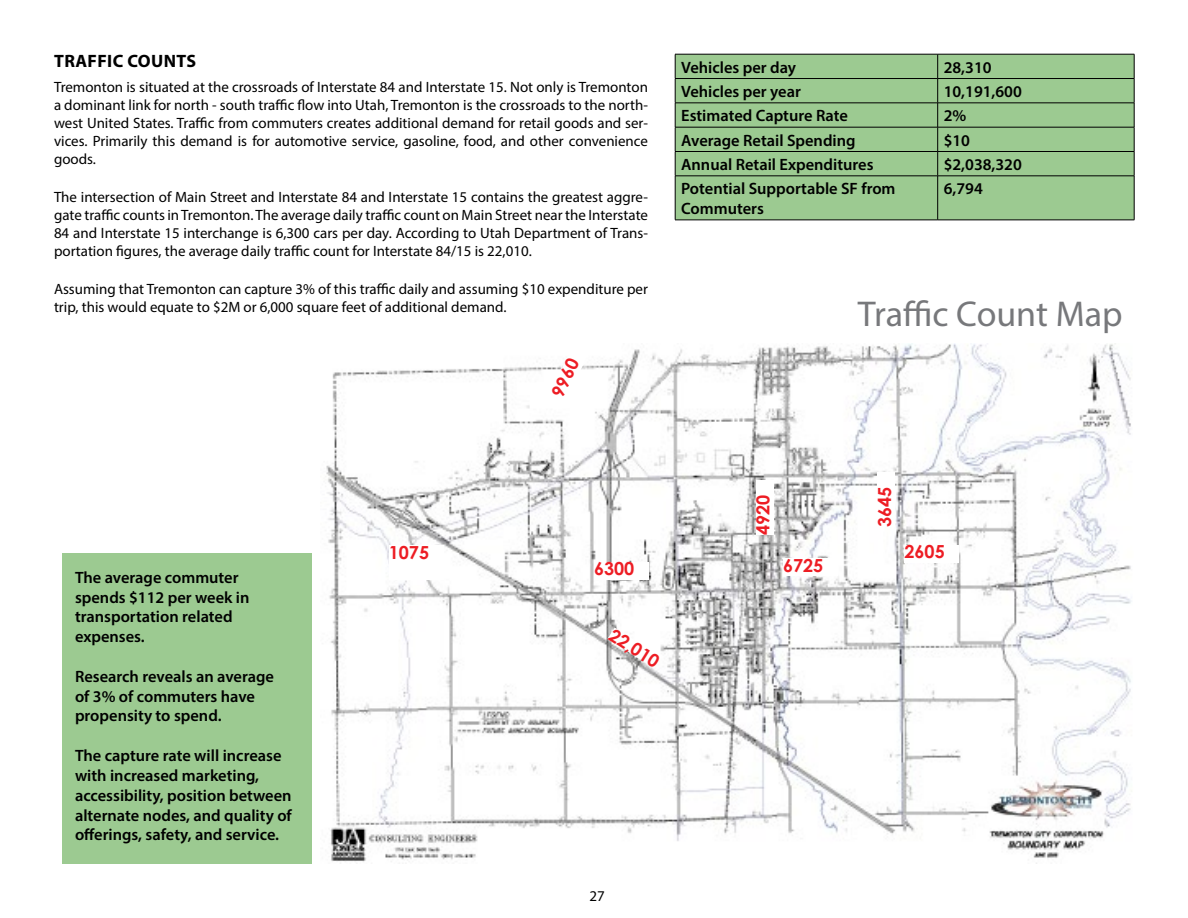
<style>
.page{position:relative;width:1188px;height:918px;background:#fff}
.page>*{position:absolute;margin:0;border:0;box-sizing:border-box;transform-origin:0 0}
.t1{font:36px "Myriad Pro";color:#77787b}
.t2{font:700 18px "Century Gothic";color:#ed1d24}
.t3{font:700 18px "Myriad Pro";letter-spacing:.02em;color:#000}
.t4{font:600 16.5px/19.8px "Myriad Pro";color:#000}
.t5{font:15px/18px "Myriad Pro";color:#000;text-align:justify}
</style>
<div class="page">
<div style="left:63px;top:554px;width:249px;height:310px;background:#9cca91"></div>
<div style="left:676px;top:55px;width:458px;height:165px;background:#9cca91"></div>
<hr style="left:675px;top:54px;width:263px;height:1px;background:#000">
<hr style="left:938px;top:54px;width:196px;height:1px;background:#000">
<hr style="left:675px;top:78px;width:263px;height:1px;background:#000">
<hr style="left:938px;top:78px;width:196px;height:1px;background:#000">
<hr style="left:675px;top:103px;width:263px;height:1px;background:#000">
<hr style="left:938px;top:103px;width:196px;height:1px;background:#000">
<hr style="left:675px;top:127px;width:263px;height:1px;background:#000">
<hr style="left:938px;top:127px;width:196px;height:1px;background:#000">
<hr style="left:675px;top:151px;width:263px;height:1px;background:#000">
<svg style="left:675px;top:54px;width:1px;height:122px"></svg>
<hr style="left:938px;top:151px;width:196px;height:1px;background:#000">
<svg style="left:937px;top:54px;width:1px;height:122px"></svg>
<svg style="left:1134px;top:54px;width:1px;height:122px"></svg>
<hr style="left:675px;top:176px;width:263px;height:1px;background:#000">
<hr style="left:675px;top:176px;width:1px;height:44px;background:#000">
<hr style="left:938px;top:176px;width:196px;height:1px;background:#000">
<hr style="left:937px;top:176px;width:1px;height:44px;background:#000">
<hr style="left:1134px;top:176px;width:1px;height:44px;background:#000">
<hr style="left:675px;top:220px;width:263px;height:1px;background:#000">
<hr style="left:938px;top:220px;width:196px;height:1px;background:#000">
<img style="left:325px;top:344px;width:806px;height:520px">
<div style="left:389px;top:545px;width:54px;height:34px;background:#fff"></div>
<svg style="left:550px;top:344px;width:40px;height:57px"></svg>
<div style="left:594px;top:562px;width:54px;height:17px;background:#fff"></div>
<svg style="left:608px;top:627px;width:54px;height:41px"></svg>
<div style="left:756px;top:481px;width:18px;height:54px;background:#fff"></div>
<div style="left:783px;top:558px;width:54px;height:18px;background:#fff"></div>
<div style="left:878px;top:472px;width:17px;height:55px;background:#fff"></div>
<div style="left:904px;top:545px;width:55px;height:17px;background:#fff"></div>
<p class="t3" style="left:54px;top:50px;width:21px">TRAFFIC</p>
<p class="t3" style="left:127px;top:50px;width:60px">COUNTS</p>
<p class="t5" style="left:54px;top:78px;width:596px">Tremonton is situated at the crossroads of Interstate 84 and Interstate 15. Not only is Tremonton a dominant link for north - south traffic flow into Utah, Tremonton is the crossroads to the north&shy;west United States. Traffic from commuters creates additional demand for retail goods and ser&shy;vices. Primarily this demand is for automotive service, gasoline, food, and other convenience goods.</p>
<p class="t5" style="left:54px;top:188px;width:596px">The intersection of Main Street and Interstate 84 and Interstate 15 contains the greatest aggre&shy;gate traffic counts in Tremonton. The average daily traffic count on Main Street near the Interstate 84 and Interstate 15 interchange is 6,300 cars per day. According to Utah Department of Trans&shy;portation figures, the average daily traffic count for Interstate 84/15 is 22,010.</p>
<p class="t5" style="left:54px;top:280px;width:595px">Assuming that Tremonton can capture 3% of this traffic daily and assuming $10 expenditure per trip, this would equate to $2M or 6,000 square feet of additional demand.</p>
<p class="t2" style="left:544px;top:390px;width:42px;rotate:-65deg">9960</p>
<p class="t4" style="left:681px;top:57px;width:117px">Vehicles per day</p>
<p class="t4" style="left:944px;top:57px;width:49px">28,310</p>
<p class="t4" style="left:681px;top:81px;width:121px">Vehicles per year</p>
<p class="t4" style="left:944px;top:81px;width:80px">10,191,600</p>
<p class="t4" style="left:681px;top:105px;width:168px">Estimated Capture Rate</p>
<p class="t4" style="left:944px;top:105px;width:24px">2%</p>
<p class="t4" style="left:681px;top:130px;width:176px">Average Retail Spending</p>
<p class="t4" style="left:944px;top:130px;width:28px">$10</p>
<p class="t4" style="left:681px;top:154px;width:194px">Annual Retail Expenditures</p>
<p class="t4" style="left:944px;top:154px;width:80px">$2,038,320</p>
<p class="t4" style="left:681px;top:178px;width:216px">Potential Supportable SF from<br>Commuters</p>
<p class="t4" style="left:944px;top:178px;width:41px">6,794</p>
<h1 class="t1" style="left:858px;top:292px;width:266px">Traffic Count Map</h1>
<p class="t4" style="left:75px;top:567px;width:176px">The average commuter spends $112 per week in transportation related expenses.</p>
<p class="t4" style="left:75px;top:666px;width:200px">Research reveals an average of 3% of commuters have propensity to spend.</p>
<p class="t4" style="left:75px;top:746px;width:218px">The capture rate will increase with increased marketing, accessibility, position between alternate nodes, and quality of offerings, safety, and service.</p>
<p class="t2" style="left:389px;top:539px;width:42px">1075</p>
<p class="t2" style="left:594px;top:555px;width:42px">6300</p>
<p class="t2" style="left:618px;top:622px;width:57px;rotate:32deg">22,010</p>
<p class="t5" style="left:590px;top:886px;width:17px">27</p>
<p class="t2" style="left:749px;top:535px;width:42px;rotate:-90deg">4920</p>
<p class="t2" style="left:783px;top:552px;width:42px">6725</p>
<p class="t2" style="left:871px;top:527px;width:42px;rotate:-90deg">3645</p>
<p class="t2" style="left:904px;top:538px;width:42px">2605</p>
</div>
